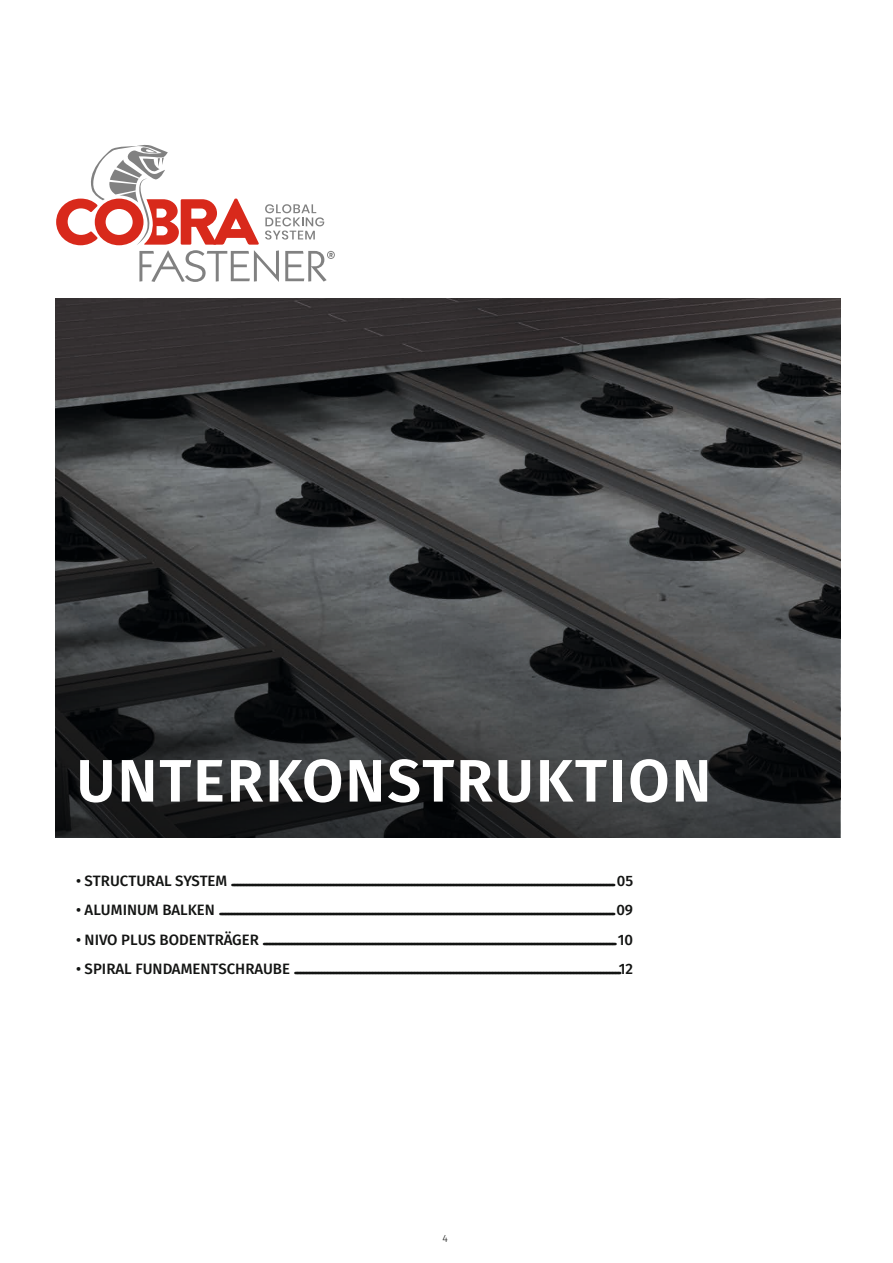
<style>
.page{position:relative;width:893px;height:1263px;background:#fff}
.page>*{position:absolute;margin:0;border:0;box-sizing:border-box;transform-origin:0 0}
.t1{font:600 60px "Fira Sans";letter-spacing:.03em;color:#fff}
.t2{font:500 15px "Fira Sans";letter-spacing:-.01em;color:#131413}
.t3{font:300 10.5px "Fira Sans";color:#131413}
</style>
<div class="page">
<img style="left:55px;top:298px;width:785px;height:232px">
<svg style="left:55px;top:530px;width:785px;height:308px;background:#37393a"></svg>
<svg style="left:56px;top:144px;width:279px;height:138px"></svg>
<h1 class="t1" style="left:76px;top:731px;width:637px">UNTERKONSTRUKTION</h1>
<p class="t2" style="left:76px;top:868px;width:559px">• ST R U C T U R A L SYST E M ..........................................................................................................................................................................................................................................................................................................................05</p>
<p class="t2" style="left:76px;top:898px;width:559px">• A L U M I N U M BA L K E N ....................................................................................................................................................................................................................................................................................................................................09</p>
<p class="t2" style="left:76px;top:927px;width:559px">• N I VO P L U S B O D E N T R ÄG E R ................................................................................................................................................................................................................................................................................................. 10</p>
<p class="t2" style="left:76px;top:957px;width:559px">• S P I R A L F U N DA M E N TS C H R AU B E ...........................................................................................................................................................................................................................................................................12</p>
<p class="t3" style="left:443px;top:1230px;width:7px">4</p>
</div>
